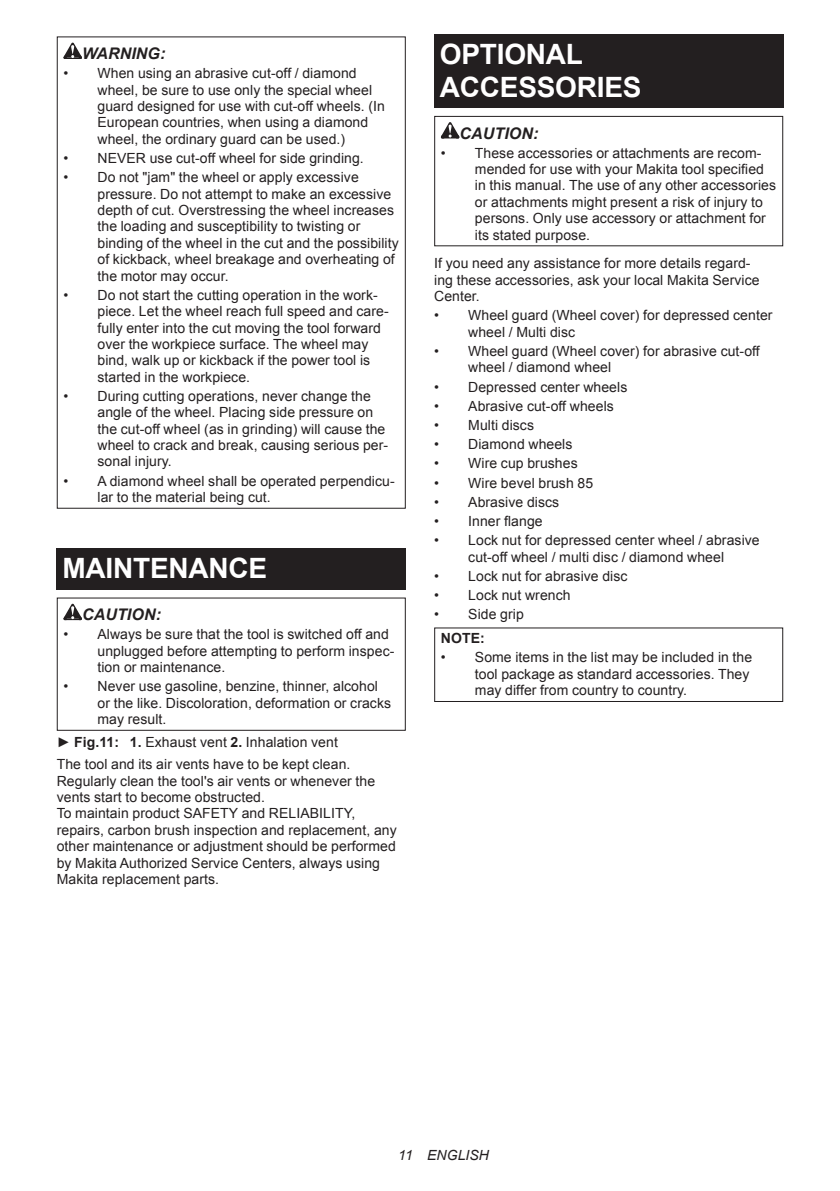
<style>
.page{position:relative;width:840px;height:1191px;background:#fff}
.page>*{position:absolute;margin:0;border:0;box-sizing:border-box;transform-origin:0 0}
.t1{font:700 28px/32.8px "Arial";letter-spacing:-.01em;color:#fff}
.t2{font:italic 700 16px "Arial";letter-spacing:.005em;color:#231f20}
.t3{font:14px/16.4px "Arial";letter-spacing:.005em;color:#231f20}
.t4{font:italic 14px "Arial";letter-spacing:.005em;color:#231f20}
.t5{font:700 14px "Arial";color:#231f20}
.s1{font-weight:700}
</style>
<div class="page">
<svg style="left:63px;top:43px;width:19px;height:16px"></svg>
<div style="left:57px;top:548px;width:348px;height:41px;background:#231f20"></div>
<svg style="left:63px;top:604px;width:19px;height:16px"></svg>
<div style="left:57px;top:597px;width:348px;height:134px;border:1px solid #231f20"></div>
<div style="left:434px;top:34px;width:348px;height:74px;background:#231f20"></div>
<svg style="left:440px;top:122px;width:19px;height:16px"></svg>
<div style="left:434px;top:116px;width:348px;height:130px;border:1px solid #231f20"></div>
<div style="left:434px;top:627px;width:348px;height:75px;border:1px solid #231f20"></div>
<p class="t2" style="left:82px;top:43px;width:85px">WARNING:</p>
<p class="t3" style="left:97px;top:65px;width:289px;text-indent:-34px">• When using an abrasive cut-off / diamond wheel, be sure to use only the special wheel guard designed for use with cut-off wheels. (In European countries, when using a diamond wheel, the ordinary guard can be used.)</p>
<p class="t3" style="left:63px;top:150px;width:302px">• NEVER use cut-off wheel for side grinding.</p>
<p class="t3" style="left:97px;top:169px;width:302px;text-indent:-34px">• Do not "jam" the wheel or apply excessive pressure. Do not attempt to make an excessive depth of cut. Overstressing the wheel increases the loading and susceptibility to twisting or binding of the wheel in the cut and the possibility of kickback, wheel breakage and overheating of the motor may occur.</p>
<p class="t3" style="left:97px;top:287px;width:292px;text-indent:-34px">• Do not start the cutting operation in the work&shy;piece. Let the wheel reach full speed and care&shy;fully enter into the cut moving the tool forward over the workpiece surface. The wheel may bind, walk up or kickback if the power tool is started in the workpiece.</p>
<p class="t3" style="left:97px;top:388px;width:292px;text-indent:-34px">• During cutting operations, never change the angle of the wheel. Placing side pressure on the cut-off wheel (as in grinding) will cause the wheel to crack and break, causing serious per&shy;sonal injury.</p>
<p class="t3" style="left:97px;top:472px;width:298px;text-indent:-34px">• A diamond wheel shall be operated perpendicu&shy;lar to the material being cut.</p>
<h1 class="t1" style="left:62px;top:553px;width:206px">MAINTENANCE</h1>
<p class="t2" style="left:82px;top:604px;width:80px">CAUTION:</p>
<p class="t3" style="left:97px;top:626px;width:298px;text-indent:-34px">• Always be sure that the tool is switched off and unplugged before attempting to perform inspec&shy;tion or maintenance.</p>
<p class="t3" style="left:97px;top:678px;width:295px;text-indent:-34px">• Never use gasoline, benzine, thinner, alcohol or the like. Discoloration, deformation or cracks may result.</p>
<p class="t3" style="left:57px;top:731px;width:295px;line-height:22px">► <span class="s1">Fig.11: 1.</span> Exhaust vent <span class="s1">2.</span> Inhalation vent<br>The tool and its air vents have to be kept clean.</p>
<p class="t3" style="left:57px;top:772px;width:341px">Regularly clean the tool's air vents or whenever the vents start to become obstructed.<br>To maintain product SAFETY and RELIABILITY, repairs, carbon brush inspection and replacement, any other maintenance or adjustment should be performed by Makita Authorized Service Centers, always using Makita replacement parts.</p>
<h1 class="t1" style="left:439px;top:38px;width:203px">OPTIONAL<br>ACCESSORIES</h1>
<p class="t2" style="left:459px;top:122px;width:80px">CAUTION:</p>
<p class="t3" style="left:474px;top:145px;width:302px;text-indent:-34px">• These accessories or attachments are recom&shy;mended for use with your Makita tool specified in this manual. The use of any other accessories or attachments might present a risk of injury to persons. Only use accessory or attachment for its stated purpose.</p>
<p class="t3" style="left:434px;top:255px;width:327px">If you need any assistance for more details regard&shy;ing these accessories, ask your local Makita Service<br>Center.</p>
<p class="t3" style="left:468px;top:307px;width:306px;text-indent:-34px">• Wheel guard (Wheel cover) for depressed center wheel / Multi disc</p>
<p class="t3" style="left:468px;top:343px;width:293px;text-indent:-34px">• Wheel guard (Wheel cover) for abrasive cut-off wheel / diamond wheel</p>
<p class="t3" style="left:434px;top:378px;width:195px">• Depressed center wheels</p>
<p class="t3" style="left:434px;top:398px;width:181px">• Abrasive cut-off wheels</p>
<p class="t3" style="left:434px;top:417px;width:101px">• Multi discs</p>
<p class="t3" style="left:434px;top:436px;width:140px">• Diamond wheels</p>
<p class="t3" style="left:434px;top:455px;width:145px">• Wire cup brushes</p>
<p class="t3" style="left:434px;top:475px;width:160px">• Wire bevel brush 85</p>
<p class="t3" style="left:434px;top:494px;width:126px">• Abrasive discs</p>
<p class="t3" style="left:434px;top:513px;width:110px">• Inner flange</p>
<p class="t3" style="left:434px;top:532px;width:327px;text-align:center">• Lock nut for depressed center wheel / abrasive cut-off wheel / multi disc / diamond wheel</p>
<p class="t3" style="left:434px;top:568px;width:195px">• Lock nut for abrasive disc</p>
<p class="t3" style="left:434px;top:587px;width:138px">• Lock nut wrench</p>
<p class="t3" style="left:434px;top:606px;width:91px">• Side grip</p>
<p class="t5" style="left:440px;top:629px;width:45px">NOTE:</p>
<p class="t3" style="left:474px;top:649px;width:279px;text-indent:-34px">• Some items in the list may be included in the tool package as standard accessories. They may differ from country to country.</p>
<p class="t4" style="left:398px;top:1146px;width:92px">11 ENGLISH</p>
</div>
